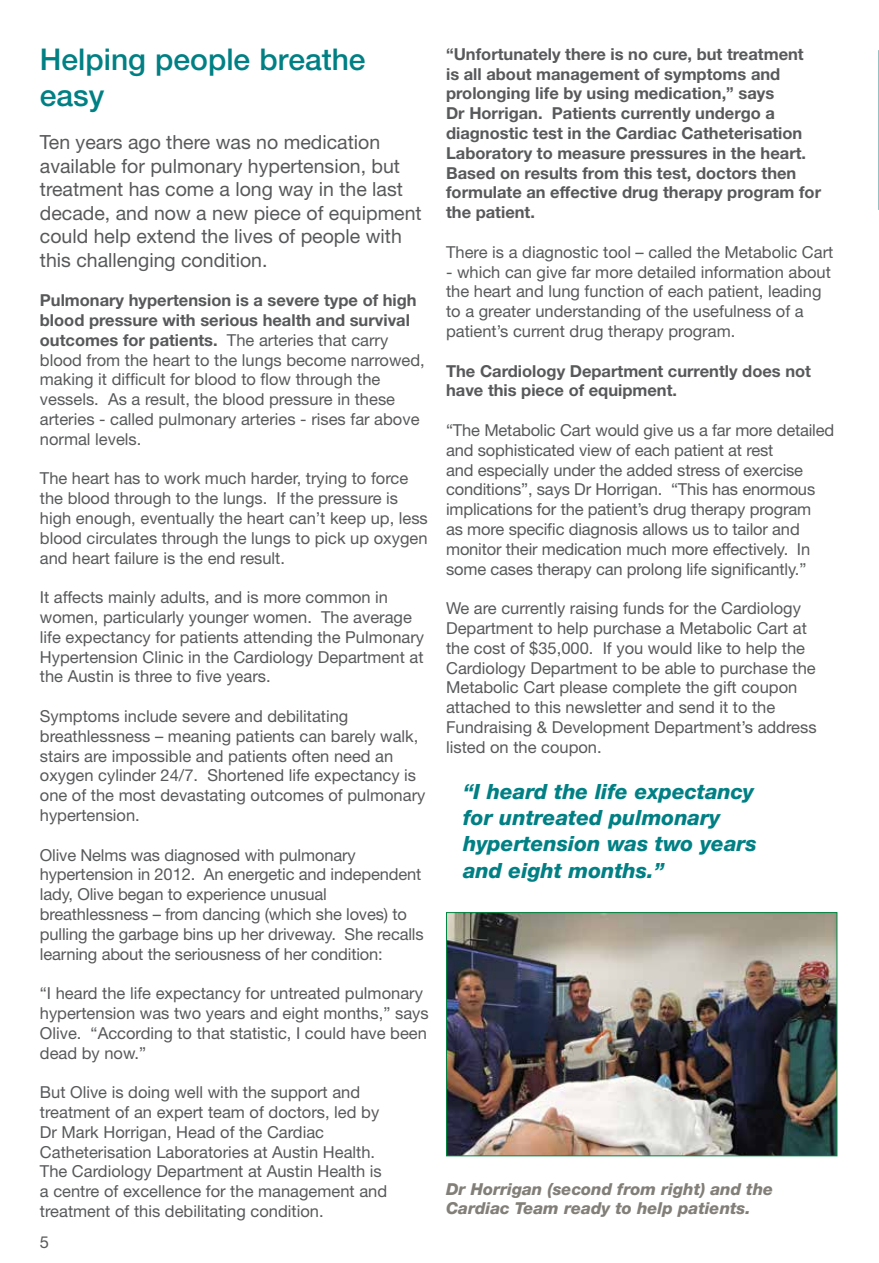
<style>
.page{position:relative;width:879px;height:1263px;background:#fff}
.page>*{position:absolute;margin:0;border:0;box-sizing:border-box;transform-origin:0 0}
.t1{font:500 30px/36px "Helvetica Neue";color:#008084}
.t2{font:italic 800 21px/26.2px "Helvetica Neue";color:#008084}
.t3{font:19.5px/23.4px "Helvetica Neue";color:#58595b}
.t4{font:16.5px/19.8px "Helvetica Neue";color:#58595b}
.t5{font:700 16.5px/19.8px "Helvetica Neue";color:#58595b}
.t6{font:italic 800 16.5px/19.8px "Helvetica Neue";color:#827e78}
.s1{font-weight:700}
</style>
<div class="page">
<svg style="left:878px;top:50px;width:1px;height:160px"></svg>
<img style="left:448px;top:914px;width:387px;height:240px">
<div style="left:446px;top:912px;width:391px;height:244px;border:1px solid #008641"></div>
<p class="t1" style="left:40px;top:41px;width:327px">Helping people breathe easy</p>
<p class="t3" style="left:40px;top:131px;width:383px">Ten years ago there was no medication available for pulmonary hypertension, but treatment has come a long way in the last decade, and now a new piece of equipment could help extend the lives of people with this challenging condition.</p>
<p class="t4" style="left:40px;top:290px;width:386px"><span class="s1">Pulmonary hypertension is a severe type of high blood pressure with serious health and survival outcomes for patients.</span> The arteries that carry blood from the heart to the lungs become narrowed, making it difficult for blood to flow through the vessels. As a result, the blood pressure in these arteries - called pulmonary arteries - rises far above normal levels.</p>
<p class="t4" style="left:40px;top:468px;width:389px">The heart has to work much harder, trying to force the blood through to the lungs. If the pressure is high enough, eventually the heart can’t keep up, less blood circulates through the lungs to pick up oxygen and heart failure is the end result.</p>
<p class="t4" style="left:40px;top:587px;width:386px">It affects mainly adults, and is more common in women, particularly younger women. The average life expectancy for patients attending the Pulmonary Hypertension Clinic in the Cardiology Department at the Austin is three to five years.</p>
<p class="t4" style="left:40px;top:706px;width:387px">Symptoms include severe and debilitating breathlessness – meaning patients can barely walk, stairs are impossible and patients often need an oxygen cylinder 24/7. Shortened life expectancy is one of the most devastating outcomes of pulmonary hypertension.</p>
<p class="t4" style="left:40px;top:844px;width:385px">Olive Nelms was diagnosed with pulmonary hypertension in 2012. An energetic and independent lady, Olive began to experience unusual breathlessness – from dancing (which she loves) to pulling the garbage bins up her driveway. She recalls learning about the seriousness of her condition:</p>
<p class="t4" style="left:40px;top:983px;width:390px">“I heard the life expectancy for untreated pulmonary hypertension was two years and eight months,” says Olive. “According to that statistic, I could have been dead by now.”</p>
<p class="t4" style="left:40px;top:1082px;width:349px">But Olive is doing well with the support and treatment of an expert team of doctors, led by Dr Mark Horrigan, Head of the Cardiac Catheterisation Laboratories at Austin Health.<br>The Cardiology Department at Austin Health is a centre of excellence for the management and treatment of this debilitating condition.</p>
<p class="t4" style="left:40px;top:1232px;width:11px">5</p>
<p class="t5" style="left:446px;top:44px;width:376px">“Unfortunately there is no cure, but treatment<br>is all about management of symptoms and prolonging life by using medication,” says<br>Dr Horrigan. Patients currently undergo a diagnostic test in the Cardiac Catheterisation Laboratory to measure pressures in the heart.<br>Based on results from this test, doctors then formulate an effective drug therapy program for the patient.</p>
<p class="t4" style="left:446px;top:242px;width:389px">There is a diagnostic tool – called the Metabolic Cart</p>
<p class="t4" style="left:446px;top:262px;width:386px">- which can give far more detailed information about the heart and lung function of each patient, leading to a greater understanding of the usefulness of a patient’s current drug therapy program.</p>
<p class="t5" style="left:446px;top:360px;width:366px">The Cardiology Department currently does not have this piece of equipment.</p>
<p class="t4" style="left:446px;top:420px;width:390px">“The Metabolic Cart would give us a far more detailed and sophisticated view of each patient at rest<br>and especially under the added stress of exercise conditions”, says Dr Horrigan. “This has enormous implications for the patient’s drug therapy program<br>as more specific diagnosis allows us to tailor and monitor their medication much more effectively. In some cases therapy can prolong life significantly.”</p>
<p class="t4" style="left:446px;top:598px;width:372px">We are currently raising funds for the Cardiology Department to help purchase a Metabolic Cart at the cost of $35,000. If you would like to help the Cardiology Department to be able to purchase the Metabolic Cart please complete the gift coupon attached to this newsletter and send it to the Fundraising &amp; Development Department’s address listed on the coupon.</p>
<p class="t2" style="left:463px;top:778px;width:295px">“I heard the life expectancy for untreated pulmonary hypertension was two years and eight months.”</p>
<p class="t6" style="left:446px;top:1179px;width:328px">Dr Horrigan (second from right) and the<br>Cardiac Team ready to help patients.</p>
</div>
